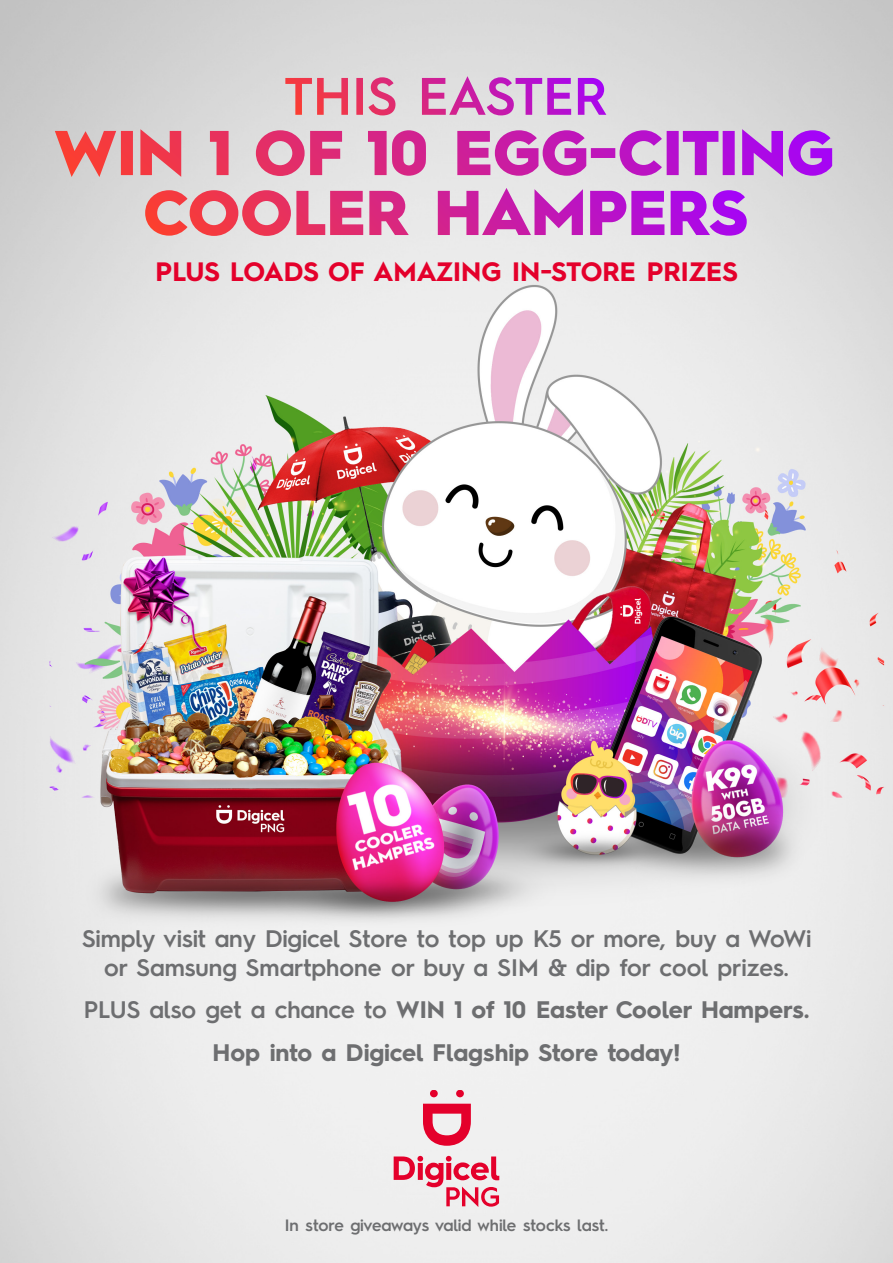
<style>
.page{position:relative;width:893px;height:1263px;background:#fff}
.page>*{position:absolute;margin:0;border:0;box-sizing:border-box;transform-origin:0 0}
.t1{font:26.7px "Hurme Geometric Sans 2 Bold DIGICEL";color:#e4002b}
.t2{font:24px/28.8px "Hurme Geometric Sans 2 Semi Bold DIGICEL";color:#6d6e70;text-align:center}
.t3{font:24px "Hurme Geometric Sans 2 Bold DIGICEL";letter-spacing:-.005em;color:#6d6e70}
.t4{font:16.5px "Hurme Geometric Sans 2 Semi Bold DIGICEL";letter-spacing:-.015em;color:#6d6e70}
.s1{font-family:"Hurme Geometric Sans 2 Semi Bold DIGICEL"}
</style>
<div class="page">
<img style="left:0;top:0;width:893px;height:1263px">
<svg style="left:423px;top:1104px;width:48px;height:42px"></svg>
<div style="left:456px;top:1090px;width:8px;height:7px;background:#e4002b;border-radius:50%"></div>
<div style="left:430px;top:1090px;width:8px;height:7px;background:#e4002b;border-radius:50%"></div>
<svg style="left:394px;top:1156px;width:105px;height:51px"></svg>
<svg style="left:285px;top:76px;width:321px;height:39px;background:#d898c4"></svg>
<svg style="left:55px;top:129px;width:777px;height:48px;background:#d688be"></svg>
<svg style="left:145px;top:188px;width:602px;height:48px;background:#d97ebb"></svg>
<p class="t1" style="left:156px;top:253px;width:584px">PLUS LOADS OF AMAZING IN-STORE PRIZES</p>
<p class="t2" style="left:82px;top:923px;width:731px">Simply visit any Digicel Store to top up K5 or more, buy a WoWi or Samsung Smartphone or buy a SIM &amp; dip for cool prizes.</p>
<p class="t3" style="left:84px;top:992px;width:727px"><span class="s1">PLUS also get a chance to</span> WIN 1 of 10 Easter Cooler Hampers.</p>
<p class="t3" style="left:213px;top:1036px;width:469px">Hop into a Digicel Flagship Store today!</p>
<p class="t4" style="left:285px;top:1213px;width:325px">In store giveaways valid while stocks last.</p>
</div>
